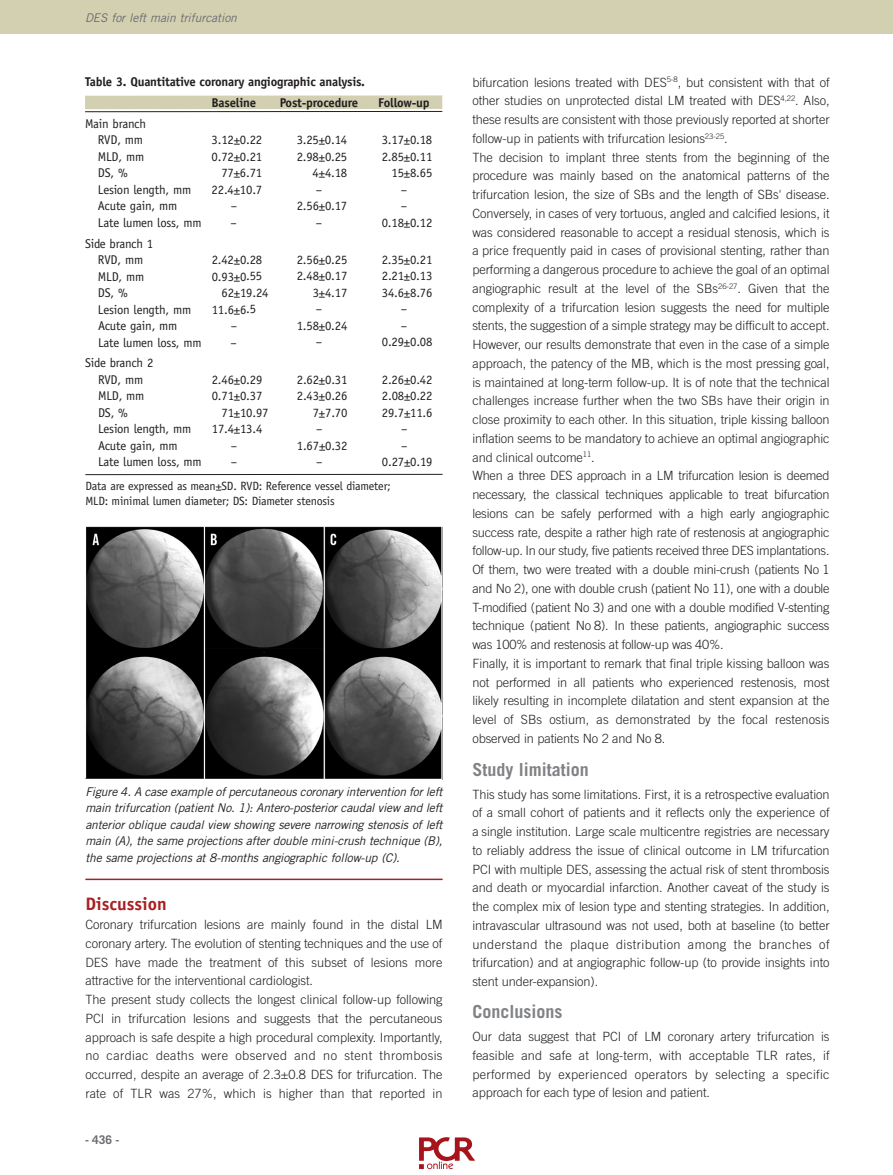
<style>
.page{position:relative;width:893px;height:1175px;background:#fff}
.page>*{position:absolute;margin:0;border:0;box-sizing:border-box;transform-origin:0 0}
.t1{font:700 18px "Trade Gothic LT Std";color:#808285}
.t2{font:700 18px "Officina Sans Std";color:#a72023}
.t3{font:300 12.75px/18.8px "Trade Gothic LT Std";letter-spacing:-.005em;color:#231f20}
.t4{font:12.75px/16.5px "Officina Sans Std";letter-spacing:-.015em;color:#231f20;text-align:center}
.t5{font:700 12.75px/20.7px "Officina Sans Std";letter-spacing:-.02em;color:#231f20}
.t6{font:italic 12px/16.5px "Trade Gothic LT Std";letter-spacing:-.01em;color:#231f20;text-align:justify}
.t7{font:12px/15px "Officina Sans Std";letter-spacing:-.015em;color:#231f20}
.t8{font:italic 12px "Trade Gothic LT Std";letter-spacing:-.005em;color:#6c6d70}
.t9{font:700 12px "Trade Gothic LT Std";color:#6c6d70}
</style>
<div class="page">
<div style="left:0;top:0;width:893px;height:34px;background:#d3d0b2"></div>
<hr style="left:85px;top:879px;width:358px;height:1px;background:#a72023">
<img style="left:85px;top:527px;width:358px;height:253px">
<div style="left:85px;top:95px;width:357px;height:14px;background:#d3d0b2"></div>
<hr style="left:85px;top:111px;width:357px;height:1px;background:#231f20">
<hr style="left:85px;top:474px;width:358px;height:1px;background:#231f20">
<img style="left:419px;top:1137px;width:56px;height:33px">
<p class="t8" style="left:85px;top:13px;width:153px">DES for left main trifurcation</p>
<p class="t5" style="left:212px;top:73px;width:155px;text-indent:-126px">Table 3. Quantitative coronary angiographic analysis.<br>Baseline</p>
<p class="t5" style="left:280px;top:93px;width:80px">Post-procedure</p>
<p class="t5" style="left:378px;top:93px;width:53px">Follow-up</p>
<p class="t4" style="left:85px;top:116px;width:63px;text-align:right">Main branch<br>RVD, mm</p>
<p class="t4" style="left:212px;top:133px;width:52px">3.12±0.22</p>
<p class="t4" style="left:297px;top:133px;width:52px">3.25±0.14</p>
<p class="t4" style="left:382px;top:133px;width:52px">3.17±0.18</p>
<p class="t4" style="left:98px;top:149px;width:48px">MLD, mm</p>
<p class="t4" style="left:212px;top:149px;width:52px">0.72±0.21</p>
<p class="t4" style="left:297px;top:149px;width:52px">2.98±0.25</p>
<p class="t4" style="left:382px;top:149px;width:52px">2.85±0.11</p>
<p class="t4" style="left:98px;top:166px;width:31px">DS, %</p>
<p class="t4" style="left:221px;top:166px;width:42px">77±6.71</p>
<p class="t4" style="left:313px;top:166px;width:36px">4±4.18</p>
<p class="t4" style="left:391px;top:166px;width:42px">15±8.65</p>
<p class="t4" style="left:98px;top:182px;width:95px">Lesion length, mm</p>
<p class="t4" style="left:212px;top:182px;width:52px">22.4±10.7</p>
<p class="t4" style="left:316px;top:182px;width:8px">–</p>
<p class="t4" style="left:401px;top:182px;width:8px">–</p>
<p class="t4" style="left:98px;top:199px;width:81px">Acute gain, mm</p>
<p class="t4" style="left:231px;top:199px;width:8px">–</p>
<p class="t4" style="left:297px;top:199px;width:52px">2.56±0.17</p>
<p class="t4" style="left:401px;top:199px;width:8px">–</p>
<p class="t4" style="left:98px;top:215px;width:105px">Late lumen loss, mm</p>
<p class="t4" style="left:231px;top:215px;width:8px">–</p>
<p class="t4" style="left:316px;top:215px;width:8px">–</p>
<p class="t4" style="left:382px;top:215px;width:52px">0.18±0.12</p>
<p class="t4" style="left:85px;top:236px;width:70px">Side branch 1<br>RVD, mm</p>
<p class="t4" style="left:212px;top:252px;width:52px">2.42±0.28</p>
<p class="t4" style="left:297px;top:252px;width:52px">2.56±0.25</p>
<p class="t4" style="left:382px;top:252px;width:52px">2.35±0.21</p>
<p class="t4" style="left:98px;top:269px;width:48px">MLD, mm</p>
<p class="t4" style="left:212px;top:269px;width:52px">0.93±0.55</p>
<p class="t4" style="left:297px;top:269px;width:52px">2.48±0.17</p>
<p class="t4" style="left:382px;top:269px;width:52px">2.21±0.13</p>
<p class="t4" style="left:98px;top:286px;width:31px">DS, %</p>
<p class="t4" style="left:221px;top:285px;width:49px">62±19.24</p>
<p class="t4" style="left:313px;top:285px;width:36px">3±4.17</p>
<p class="t4" style="left:382px;top:285px;width:52px">34.6±8.76</p>
<p class="t4" style="left:98px;top:302px;width:95px">Lesion length, mm</p>
<p class="t4" style="left:212px;top:302px;width:46px">11.6±6.5</p>
<p class="t4" style="left:316px;top:302px;width:8px">–</p>
<p class="t4" style="left:401px;top:302px;width:8px">–</p>
<p class="t4" style="left:98px;top:319px;width:81px">Acute gain, mm</p>
<p class="t4" style="left:231px;top:318px;width:8px">–</p>
<p class="t4" style="left:297px;top:318px;width:52px">1.58±0.24</p>
<p class="t4" style="left:401px;top:318px;width:8px">–</p>
<p class="t4" style="left:98px;top:335px;width:105px">Late lumen loss, mm</p>
<p class="t4" style="left:231px;top:335px;width:8px">–</p>
<p class="t4" style="left:316px;top:335px;width:8px">–</p>
<p class="t4" style="left:382px;top:335px;width:52px">0.29±0.08</p>
<p class="t4" style="left:85px;top:356px;width:70px">Side branch 2<br>RVD, mm</p>
<p class="t4" style="left:212px;top:372px;width:52px">2.46±0.29</p>
<p class="t4" style="left:297px;top:372px;width:52px">2.62±0.31</p>
<p class="t4" style="left:382px;top:372px;width:52px">2.26±0.42</p>
<p class="t4" style="left:98px;top:389px;width:48px">MLD, mm</p>
<p class="t4" style="left:212px;top:389px;width:52px">0.71±0.37</p>
<p class="t4" style="left:297px;top:389px;width:52px">2.43±0.26</p>
<p class="t4" style="left:382px;top:389px;width:52px">2.08±0.22</p>
<p class="t4" style="left:98px;top:405px;width:31px">DS, %</p>
<p class="t4" style="left:222px;top:405px;width:49px">71±10.97</p>
<p class="t4" style="left:313px;top:405px;width:36px">7±7.70</p>
<p class="t4" style="left:382px;top:405px;width:52px">29.7±11.6</p>
<p class="t4" style="left:98px;top:422px;width:95px">Lesion length, mm</p>
<p class="t4" style="left:212px;top:422px;width:52px">17.4±13.4</p>
<p class="t4" style="left:316px;top:422px;width:8px">–</p>
<p class="t4" style="left:401px;top:422px;width:8px">–</p>
<p class="t4" style="left:98px;top:438px;width:81px">Acute gain, mm</p>
<p class="t4" style="left:231px;top:438px;width:8px">–</p>
<p class="t4" style="left:297px;top:438px;width:52px">1.67±0.32</p>
<p class="t4" style="left:401px;top:438px;width:8px">–</p>
<p class="t4" style="left:98px;top:455px;width:105px">Late lumen loss, mm</p>
<p class="t4" style="left:231px;top:455px;width:8px">–</p>
<p class="t4" style="left:316px;top:455px;width:8px">–</p>
<p class="t4" style="left:382px;top:455px;width:52px">0.27±0.19</p>
<p class="t7" style="left:85px;top:479px;width:307px">Data are expressed as mean±SD. RVD: Reference vessel diameter;<br>MLD: minimal lumen diameter; DS: Diameter stenosis</p>
<p class="t6" style="left:85px;top:784px;width:359px">Figure 4. A case example of percutaneous coronary intervention for left main trifurcation (patient No. 1): Antero-posterior caudal view and left anterior oblique caudal view showing severe narrowing stenosis of left main (A), the same projections after double mini-crush technique (B), the same projections at 8-months angiographic follow-up (C).</p>
<h1 class="t2" style="left:85px;top:897px;width:83px">Discussion</h1>
<p class="t3" style="left:85px;top:916px;width:359px">Coronary trifurcation lesions are mainly found in the distal LM coronary artery. The evolution of stenting techniques and the use of DES have made the treatment of this subset of lesions more attractive for the interventional cardiologist.<br>The present study collects the longest clinical follow-up following PCI in trifurcation lesions and suggests that the percutaneous approach is safe despite a high procedural complexity. Importantly, no cardiac deaths were observed and no stent thrombosis occurred, despite an average of 2.3±0.8 DES for trifurcation. The rate of TLR was 27%, which is higher than that reported in</p>
<p class="t9" style="left:85px;top:1136px;width:36px">- 436 -</p>
<p class="t3" style="left:472px;top:74px;width:359px">bifurcation lesions treated with DES<sup>5-8</sup>, but consistent with that of other studies on unprotected distal LM treated with DES<sup>4,22</sup>. Also, these results are consistent with those previously reported at shorter follow-up in patients with trifurcation lesions<sup>23-25</sup>.<br>The decision to implant three stents from the beginning of the procedure was mainly based on the anatomical patterns of the trifurcation lesion, the size of SBs and the length of SBs' disease.<br>Conversely, in cases of very tortuous, angled and calcified lesions, it was considered reasonable to accept a residual stenosis, which is a price frequently paid in cases of provisional stenting, rather than performing a dangerous procedure to achieve the goal of an optimal angiographic result at the level of the SBs<sup>26-27</sup>. Given that the complexity of a trifurcation lesion suggests the need for multiple stents, the suggestion of a simple strategy may be difficult to accept.<br>However, our results demonstrate that even in the case of a simple approach, the patency of the MB, which is the most pressing goal, is maintained at long-term follow-up. It is of note that the technical challenges increase further when the two SBs have their origin in close proximity to each other. In this situation, triple kissing balloon inflation seems to be mandatory to achieve an optimal angiographic and clinical outcome<sup>11</sup>.<br>When a three DES approach in a LM trifurcation lesion is deemed necessary, the classical techniques applicable to treat bifurcation lesions can be safely performed with a high early angiographic success rate, despite a rather high rate of restenosis at angiographic follow-up. In our study, five patients received three DES implantations.<br>Of them, two were treated with a double mini-crush (patients No 1 and No 2), one with double crush (patient No 11), one with a double T-modified (patient No 3) and one with a double modified V-stenting technique (patient No 8). In these patients, angiographic success was 100% and restenosis at follow-up was 40%.<br>Finally, it is important to remark that final triple kissing balloon was not performed in all patients who experienced restenosis, most likely resulting in incomplete dilatation and stent expansion at the level of SBs ostium, as demonstrated by the focal restenosis observed in patients No 2 and No 8.</p>
<h1 class="t1" style="left:472px;top:763px;width:118px">Study limitation</h1>
<p class="t3" style="left:472px;top:786px;width:359px;text-align:justify">This study has some limitations. First, it is a retrospective evaluation of a small cohort of patients and it reflects only the experience of a single institution. Large scale multicentre registries are necessary to reliably address the issue of clinical outcome in LM trifurcation PCI with multiple DES, assessing the actual risk of stent thrombosis and death or myocardial infarction. Another caveat of the study is the complex mix of lesion type and stenting strategies. In addition, intravascular ultrasound was not used, both at baseline (to better understand the plaque distribution among the branches of trifurcation) and at angiographic follow-up (to provide insights into stent under-expansion).</p>
<h1 class="t1" style="left:472px;top:1005px;width:91px">Conclusions</h1>
<p class="t3" style="left:472px;top:1028px;width:359px;text-align:justify">Our data suggest that PCI of LM coronary artery trifurcation is feasible and safe at long-term, with acceptable TLR rates, if performed by experienced operators by selecting a specific approach for each type of lesion and patient.</p>
</div>
